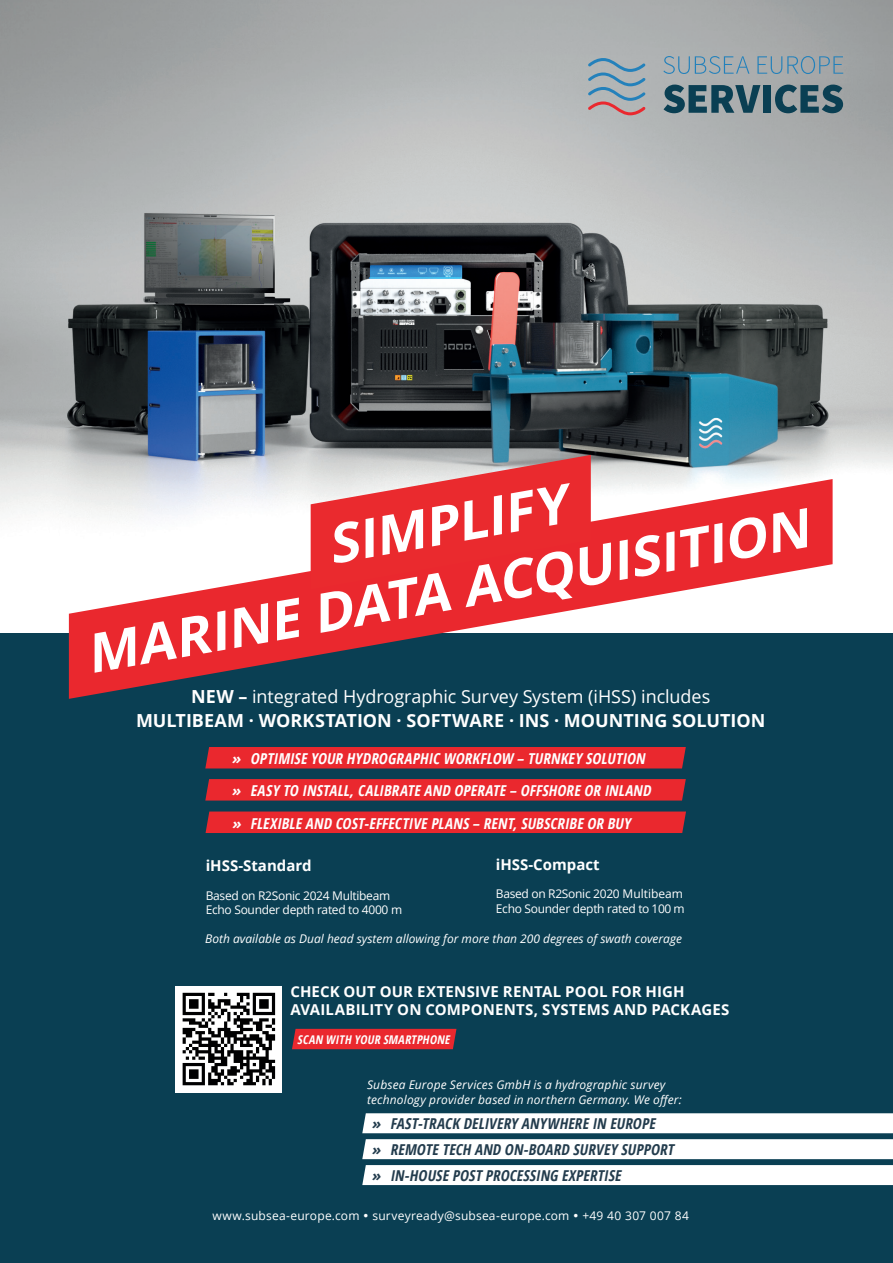
<style>
.page{position:relative;width:893px;height:1263px;background:#fff}
.page>*{position:absolute;margin:0;border:0;box-sizing:border-box;transform-origin:0 0}
.t1{font:italic 700 54px "Open Sans";color:#fff}
.t2{font:700 18px/24px "Open Sans";color:#fff;text-align:center}
.t3{font:italic 700 condensed 15px/32.2px "Open Sans";color:#fff}
.t4{font:700 15px/18px "Open Sans";letter-spacing:.01em;color:#fff}
.t5{font:italic 700 condensed 15px/26px "Open Sans";color:#233c4d}
.t6{font:italic 12px/14.4px "Open Sans";letter-spacing:.01em;color:#fff}
.t7{font:12px/14.4px "Open Sans";letter-spacing:-.025em;color:#fff}
.t8{font:12px "Open Sans";letter-spacing:.015em;color:#fff}
.t9{font:italic 700 condensed 12px "Open Sans";color:#fff}
.s1{font-weight:400}
.s2{font-stretch:normal}
</style>
<div class="page">
<img style="left:0;top:0;width:893px;height:633px">
<div style="left:0;top:633px;width:893px;height:630px;background:#0a3f53"></div>
<svg style="left:69px;top:479px;width:764px;height:220px"></svg>
<svg style="left:311px;top:455px;width:280px;height:134px;background:#e5484c"></svg>
<div style="left:176px;top:986px;width:106px;height:106px;background:#fff"></div>
<svg style="left:183px;top:993px;width:92px;height:92px"></svg>
<div style="left:292px;top:1029px;width:164px;height:20px;background:#ea282e"></div>
<div style="left:205px;top:747px;width:481px;height:21px;background:#ea282e"></div>
<div style="left:205px;top:779px;width:481px;height:21px;background:#ea282e"></div>
<div style="left:206px;top:811px;width:480px;height:22px;background:#ea282e"></div>
<div style="left:362px;top:1113px;width:531px;height:20px;background:#fff"></div>
<div style="left:362px;top:1139px;width:531px;height:20px;background:#fff"></div>
<div style="left:362px;top:1165px;width:531px;height:20px;background:#fff"></div>
<svg style="left:663px;top:85px;width:97px;height:28px;background:#4c6d79"></svg>
<svg style="left:775px;top:85px;width:68px;height:28px;background:#4b6b76"></svg>
<div style="left:763px;top:85px;width:7px;height:28px;background:#0a3f53"></div>
<svg style="left:588px;top:58px;width:58px;height:57px;background:#9da4af"></svg>
<svg style="left:663px;top:56px;width:86px;height:18px;background:#92a6b2"></svg>
<svg style="left:757px;top:56px;width:86px;height:18px;background:#8ca0ac"></svg>
<h1 class="t1" style="left:322px;top:507px;width:243px;rotate:-10deg">SIMPLIFY</h1>
<h1 class="t1" style="left:80px;top:617px;width:734px;rotate:-10deg">MARINE DATA ACQUISITION</h1>
<h2 class="t2" style="left:136px;top:684px;width:631px">NEW – <span class="s1">integrated Hydrographic Survey System (iHSS) includes<br></span>MULTIBEAM · WORKSTATION · SOFTWARE · INS · MOUNTING SOLUTION</h2>
<p class="t3" style="left:232px;top:742px;width:424px"><span class="s2">»</span> OPTIMISEYOUR HYDROGRAPHIC WORKFLOW – TURNKEY SOLUTION <span class="s2">»</span> EASY TO INSTALL,CALIBRATEAND OPERATE– OFFSHOREOR INLAND <span class="s2">»</span> FLEXIBLEAND COST-EFFECTIVEPLANS– RENT,SUBSCRIBEOR BUY</p>
<p class="t4" style="left:206px;top:856px;width:107px">iHSS-Standard</p>
<p class="t7" style="left:206px;top:888px;width:198px">Based on R2Sonic 2024 Multibeam<br>Echo Sounder depth rated to 4000 m</p>
<p class="t4" style="left:496px;top:855px;width:105px">iHSS-Compact</p>
<p class="t7" style="left:496px;top:886px;width:190px">Based on R2Sonic 2020 Multibeam<br>Echo Sounder depth rated to 100 m</p>
<p class="t6" style="left:205px;top:931px;width:478px">Both available as Dual head system allowing for more than 200 degrees of swath coverage</p>
<p class="t4" style="left:290px;top:982px;width:441px">CHECK OUT OUR EXTENSIVE RENTAL POOL FOR HIGH<br>AVAILABILITY ON COMPONENTS, SYSTEMS AND PACKAGES</p>
<p class="t9" style="left:297px;top:1031px;width:157px">SCAN WITH YOUR SMARTPHONE</p>
<p class="t6" style="left:367px;top:1077px;width:316px">Subsea Europe Services GmbH is a hydrographic survey technology provider based in northern Germany. We offer:</p>
<p class="t5" style="left:372px;top:1110px;width:307px"><span class="s2">»</span> FAST-TRACK DELIVERY ANYWHEREIN EUROPE<br><span class="s2">»</span> REMOTETECH AND ON-BOARD SURVEY SUPPORT <span class="s2">»</span> IN-HOUSEPOSTPROCESSING EXPERTISE</p>
<p class="t8" style="left:212px;top:1208px;width:478px">www.subsea-europe.com • surveyready@subsea-europe.com • +49 40 307 007 84</p>
</div>
